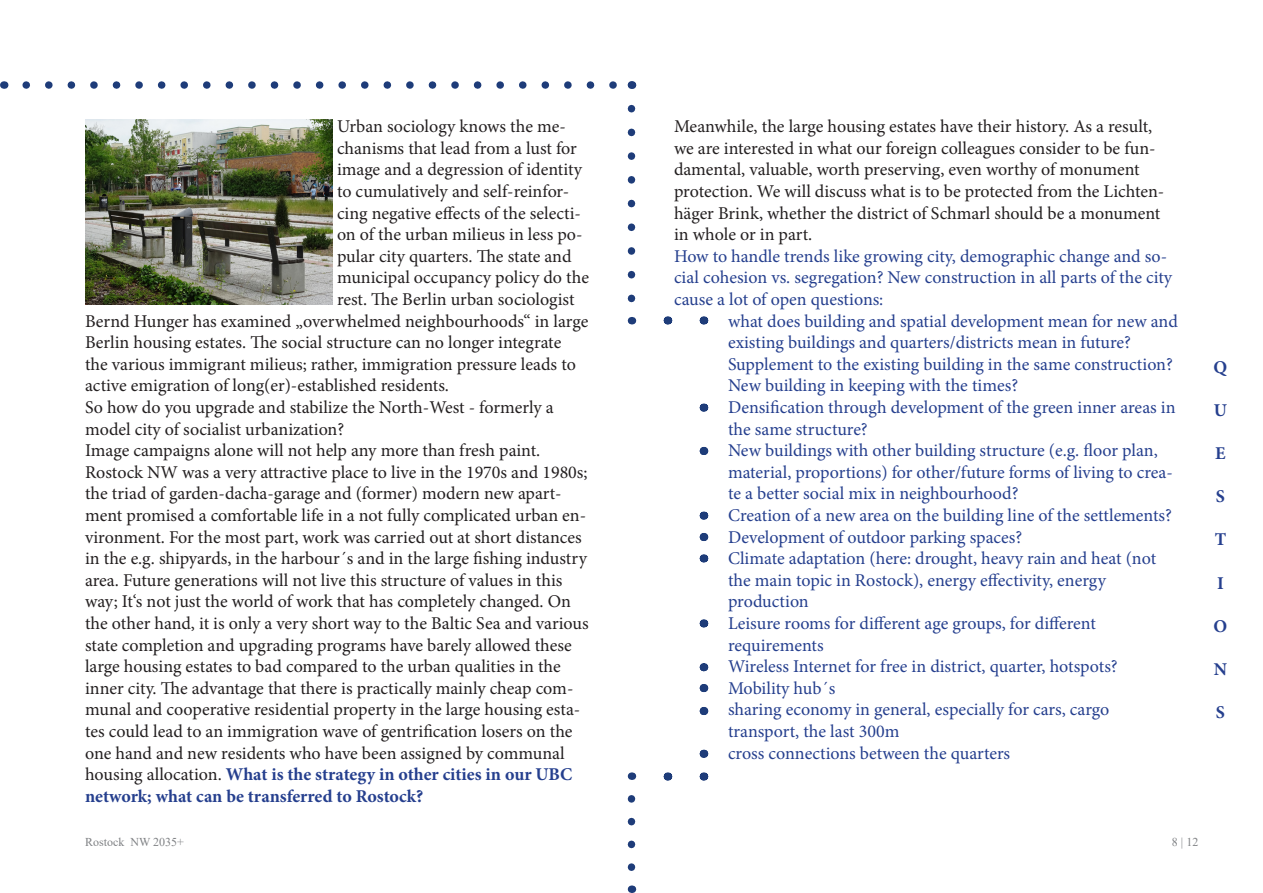
<style>
.page{position:relative;width:1263px;height:893px;background:#fff}
.page>*{position:absolute;margin:0;border:0;box-sizing:border-box;transform-origin:0 0}
.t1{font:18px/21.6px "Minion Pro";color:#231f20}
.t2{font:18px/21.6px "Minion Pro";color:#253f8e}
.t3{font:700 18px "Minion Pro";color:#253f8e}
.t4{font:12px "Times New Roman";color:#808285}
.s1{font-weight:700;color:#253f8e}
</style>
<div class="page">
<svg style="left:26px;top:81px;width:591px;height:8px"></svg>
<svg style="left:628px;top:109px;width:7px;height:194px"></svg>
<svg style="left:700px;top:316px;width:7px;height:8px"></svg>
<svg style="left:700px;top:404px;width:7px;height:8px"></svg>
<svg style="left:700px;top:447px;width:7px;height:8px"></svg>
<svg style="left:700px;top:512px;width:7px;height:8px"></svg>
<svg style="left:700px;top:533px;width:7px;height:8px"></svg>
<svg style="left:700px;top:554px;width:7px;height:8px"></svg>
<svg style="left:700px;top:619px;width:7px;height:8px"></svg>
<svg style="left:700px;top:663px;width:7px;height:8px"></svg>
<svg style="left:700px;top:684px;width:7px;height:8px"></svg>
<svg style="left:700px;top:707px;width:7px;height:8px"></svg>
<svg style="left:700px;top:750px;width:7px;height:8px"></svg>
<svg style="left:628px;top:799px;width:7px;height:72px"></svg>
<svg style="left:664px;top:316px;width:7px;height:8px"></svg>
<img style="left:85px;top:119px;width:248px;height:185px">
<svg style="left:700px;top:772px;width:7px;height:8px"></svg>
<svg style="left:664px;top:772px;width:7px;height:8px"></svg>
<p class="t1" style="left:337px;top:116px;width:230px">Urban sociology knows the me-</p>
<p class="t1" style="left:337px;top:137px;width:241px">chanisms that lead from a lust for</p>
<p class="t1" style="left:337px;top:159px;width:246px">image and a degression of identity</p>
<p class="t1" style="left:337px;top:180px;width:234px">to cumulatively and self-reinfor-</p>
<p class="t1" style="left:337px;top:202px;width:245px">cing negative effects of the selecti-</p>
<p class="t1" style="left:337px;top:224px;width:247px">on of the urban milieus in less po-</p>
<p class="t1" style="left:337px;top:245px;width:236px">pular city quarters. The state and</p>
<p class="t1" style="left:337px;top:267px;width:253px">municipal occupancy policy do the</p>
<p class="t1" style="left:337px;top:288px;width:239px">rest. The Berlin urban sociologist</p>
<p class="t1" style="left:85px;top:310px;width:505px">Bernd Hunger has examined „overwhelmed neighbourhoods“ in large</p>
<p class="t1" style="left:85px;top:332px;width:478px">Berlin housing estates. The social structure can no longer integrate</p>
<p class="t1" style="left:85px;top:353px;width:492px">the various immigrant milieus; rather, immigration pressure leads to</p>
<p class="t1" style="left:85px;top:375px;width:365px">active emigration of long(er)-established residents.</p>
<p class="t1" style="left:85px;top:396px;width:470px">So how do you upgrade and stabilize the North-West - formerly a model city of socialist urbanization?</p>
<p class="t1" style="left:85px;top:440px;width:505px">Image campaigns alone will not help any more than fresh paint.<br>Rostock NW was a very attractive place to live in the 1970s and 1980s; the triad of garden-dacha-garage and (former) modern new apart&shy;ment promised a comfortable life in a not fully complicated urban en&shy;vironment. For the most part, work was carried out at short distances in the e.g. shipyards, in the harbour´s and in the large fishing industry area. Future generations will not live this structure of values in this way; It‘s not just the world of work that has completely changed. On the other hand, it is only a very short way to the Baltic Sea and various state completion and upgrading programs have barely allowed these large housing estates to bad compared to the urban qualities in the inner city. The advantage that there is practically mainly cheap com&shy;munal and cooperative residential property in the large housing esta&shy;tes could lead to an immigration wave of gentrification losers on the one hand and new residents who have been assigned by communal housing allocation. <span class="s1">What is the strategy in other cities in our UBC network; what can be transferred to Rostock?</span></p>
<p class="t1" style="left:674px;top:116px;width:492px">Meanwhile, the large housing estates have their history. As a result, we are interested in what our foreign colleagues consider to be fun&shy;damental, valuable, worth preserving, even worthy of monument protection. We will discuss what is to be protected from the Lichten&shy;häger Brink, whether the district of Schmarl should be a monument in whole or in part.</p>
<p class="t2" style="left:674px;top:245px;width:500px">How to handle trends like growing city, demographic change and so&shy;cial cohesion vs. segregation? New construction in all parts of the city cause a lot of open questions:</p>
<p class="t2" style="left:728px;top:310px;width:451px">what does building and spatial development mean for new and existing buildings and quarters/districts mean in future?<br>Supplement to the existing building in the same construction?<br>New building in keeping with the times?</p>
<p class="t2" style="left:728px;top:396px;width:449px">Densification through development of the green inner areas in</p>
<p class="t2" style="left:728px;top:418px;width:141px">the same structure?</p>
<p class="t2" style="left:728px;top:440px;width:431px">New buildings with other building structure (e.g. floor plan,</p>
<p class="t2" style="left:728px;top:461px;width:446px">material, proportions) for other/future forms of living to crea&shy;te a better social mix in neighbourhood?</p>
<p class="t2" style="left:728px;top:504px;width:445px">Creation of a new area on the building line of the settlements?</p>
<p class="t2" style="left:728px;top:526px;width:296px">Development of outdoor parking spaces?</p>
<p class="t2" style="left:728px;top:548px;width:430px">Climate adaptation (here: drought, heavy rain and heat (not the main topic in Rostock), energy effectivity, energy production</p>
<p class="t2" style="left:728px;top:612px;width:369px">Leisure rooms for different age groups, for different requirements</p>
<p class="t2" style="left:728px;top:656px;width:391px">Wireless Internet for free in district, quarter, hotspots?</p>
<p class="t2" style="left:728px;top:677px;width:109px">Mobility hub´s</p>
<p class="t2" style="left:728px;top:699px;width:383px">sharing economy in general, especially for cars, cargo transport, the last 300m</p>
<p class="t2" style="left:728px;top:742px;width:284px">cross connections between the quarters</p>
<p class="t4" style="left:85px;top:834px;width:100px">Rostock NW 2035+</p>
<p class="t4" style="left:1172px;top:834px;width:28px">8 | 12</p>
<p class="t3" style="left:1213px;top:354px;width:15px">Q</p>
<p class="t3" style="left:1214px;top:397px;width:15px">U</p>
<p class="t3" style="left:1215px;top:441px;width:12px">E</p>
<p class="t3" style="left:1216px;top:484px;width:11px">S</p>
<p class="t3" style="left:1215px;top:527px;width:13px">T</p>
<p class="t3" style="left:1217px;top:570px;width:8px">I</p>
<p class="t3" style="left:1213px;top:613px;width:15px">O</p>
<p class="t3" style="left:1214px;top:657px;width:15px">N</p>
<p class="t3" style="left:1216px;top:700px;width:11px">S</p>
</div>
